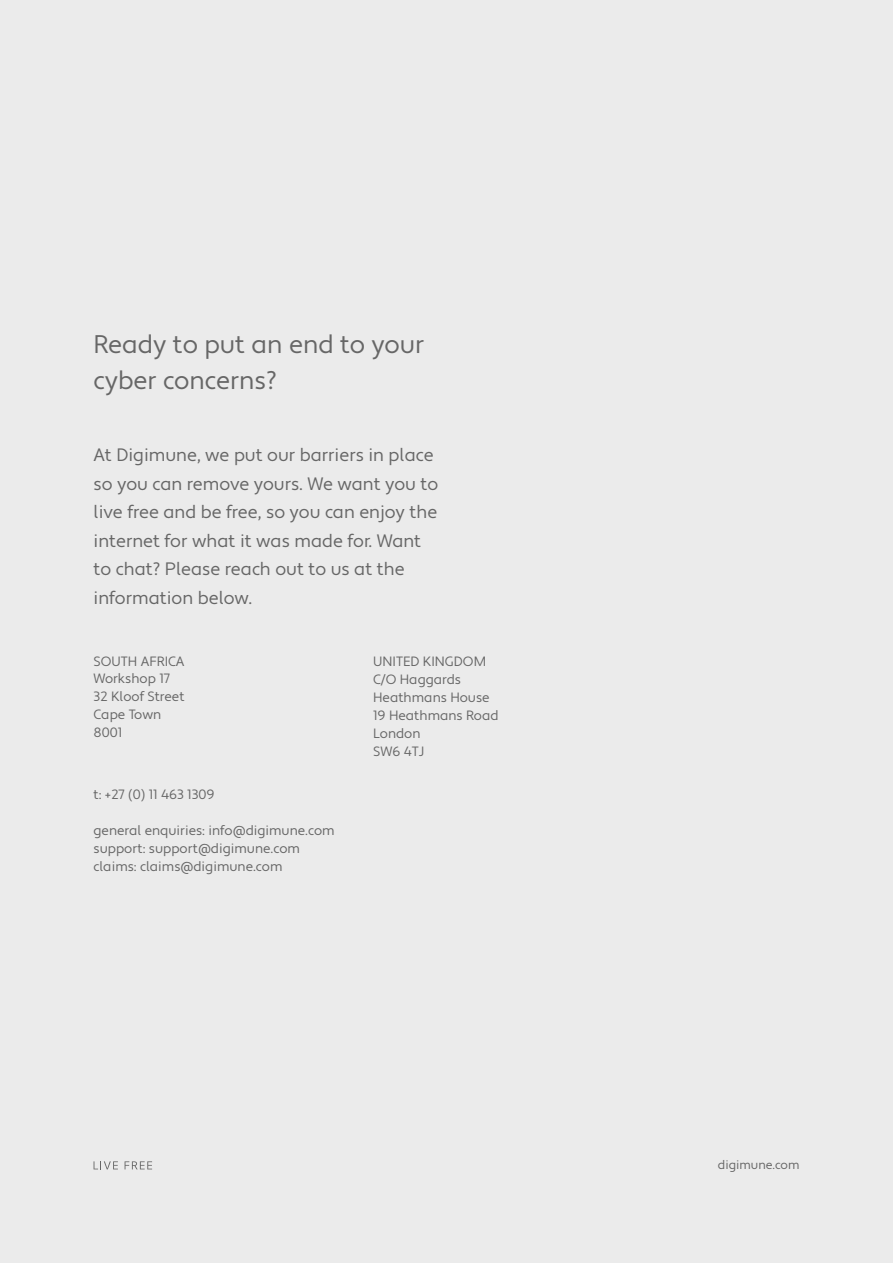
<style>
.page{position:relative;width:893px;height:1263px;background:#ebebeb}
.page>*{position:absolute;margin:0;border:0;box-sizing:border-box;transform-origin:0 0}
.t1{font:25.5px/36px "Apertura";color:#666}
.t2{font:18px/28.5px "Apertura";color:#666}
.t3{font:13.5px/18px "Apertura";color:#666}
.t4{font:12.3px "Apertura";color:#666}
</style>
<div class="page">
<svg style="left:94px;top:1161px;width:24px;height:8px"></svg>
<svg style="left:125px;top:1161px;width:27px;height:8px"></svg>
<h1 class="t1" style="left:94px;top:327px;width:332px">Ready to put an end to your cyber concerns?</h1>
<h2 class="t2" style="left:94px;top:442px;width:346px">At Digimune, we put our barriers in place so you can remove yours. We want you to live free and be free, so you can enjoy the internet for what it was made for. Want to chat? Please reach out to us at the information below.</h2>
<p class="t3" style="left:94px;top:652px;width:93px">SOUTH AFRICA<br>Workshop 17<br>32 Kloof Street<br>Cape Town<br>8001</p>
<p class="t3" style="left:94px;top:786px;width:122px">t: +27 (0) 11 463 1309</p>
<p class="t3" style="left:94px;top:822px;width:243px">general enquiries: info@digimune.com support: support@digimune.com claims: claims@digimune.com</p>
<p class="t3" style="left:373px;top:652px;width:127px">UNITED KINGDOM<br>C/O Haggards<br>Heathmans House<br>19 Heathmans Road<br>London<br>SW6 4TJ</p>
<p class="t4" style="left:718px;top:1157px;width:83px">digimune.com</p>
</div>
